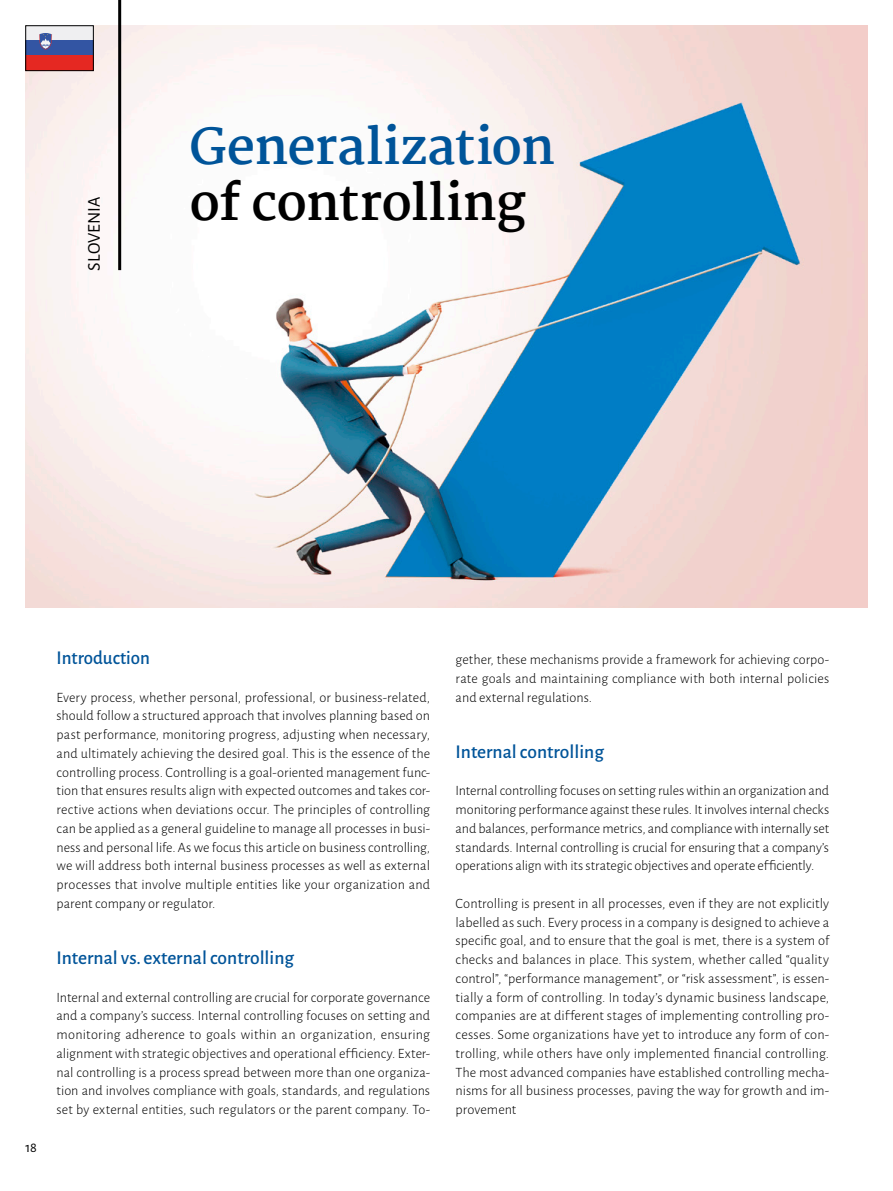
<style>
.page{position:relative;width:893px;height:1191px;background:#fff}
.page>*{position:absolute;margin:0;border:0;box-sizing:border-box;transform-origin:0 0}
.t1{font:700 49.5px "Martel";letter-spacing:-.01em;color:#005499}
.t2{font:700 49.5px "Martel";letter-spacing:-.015em;color:#000}
.t3{font:500 19.5px "Alegreya Sans";color:#005499}
.t4{font:18px "Alegreya Sans";letter-spacing:.005em;color:#000}
.t5{font:300 14.25px/18.8px "Alegreya Sans";letter-spacing:.005em;color:#000;text-align:justify}
.t6{font:14.25px "Alegreya Sans";color:#000}
</style>
<div class="page">
<img style="left:26px;top:26px;width:841px;height:582px">
<div style="left:26px;top:26px;width:68px;height:15px;background:#efeff1"></div>
<div style="left:26px;top:41px;width:68px;height:15px;background:#3355a3"></div>
<div style="left:26px;top:56px;width:68px;height:15px;background:#e52822"></div>
<svg style="left:39px;top:33px;width:13px;height:17px"></svg>
<div style="left:26px;top:26px;width:68px;height:45px;border:1px solid #000"></div>
<hr style="left:118px;top:0;width:3px;height:270px;background:#000">
<p class="t4" style="left:82px;top:271px;width:76px;rotate:-90deg">SLOVENIA</p>
<h1 class="t1" style="left:190px;top:118px;width:367px">Generalization</h1>
<h1 class="t2" style="left:190px;top:174px;width:338px">of controlling</h1>
<p class="t6" style="left:26px;top:1137px;width:13px">18</p>
<h2 class="t3" style="left:57px;top:644px;width:95px">Introduction</h2>
<p class="t5" style="left:57px;top:687px;width:375px">Every process, whether personal, professional, or business-related, should follow a structured approach that involves planning based on past performance, monitoring progress, adjusting when necessary, and ultimately achieving the desired goal. This is the essence of the controlling process. Controlling is a goal-oriented management func&shy;tion that ensures results align with expected outcomes and takes cor&shy;rective actions when deviations occur. The principles of controlling can be applied as a general guideline to manage all processes in busi&shy;ness and personal life. As we focus this article on business controlling, we will address both internal business processes as well as external processes that involve multiple entities like your organization and parent company or regulator.</p>
<h2 class="t3" style="left:57px;top:944px;width:239px">Internal vs. external controlling</h2>
<p class="t5" style="left:57px;top:987px;width:375px">Internal and external controlling are crucial for corporate governance and a company’s success. Internal controlling focuses on setting and monitoring adherence to goals within an organization, ensuring alignment with strategic objectives and operational efficiency. Exter&shy;nal controlling is a process spread between more than one organiza&shy;tion and involves compliance with goals, standards, and regulations set by external entities, such regulators or the parent company. To-</p>
<p class="t5" style="left:456px;top:649px;width:375px">gether, these mechanisms provide a framework for achieving corpo&shy;rate goals and maintaining compliance with both internal policies and external regulations.</p>
<h2 class="t3" style="left:456px;top:738px;width:150px">Internal controlling</h2>
<p class="t5" style="left:456px;top:781px;width:375px">Internal controlling focuses on setting rules within an organization and monitoring performance against these rules. It involves internal checks and balances, performance metrics, and compliance with internally set standards. Internal controlling is crucial for ensuring that a company’s operations align with its strategic objectives and operate efficiently.</p>
<p class="t5" style="left:456px;top:893px;width:376px">Controlling is present in all processes, even if they are not explicitly labelled as such. Every process in a company is designed to achieve a specific goal, and to ensure that the goal is met, there is a system of checks and balances in place. This system, whether called “quality control”, “performance management”, or “risk assessment”, is essen&shy;tially a form of controlling. In today’s dynamic business landscape, companies are at different stages of implementing controlling pro&shy;cesses. Some organizations have yet to introduce any form of con&shy;trolling, while others have only implemented financial controlling.<br>The most advanced companies have established controlling mecha&shy;nisms for all business processes, paving the way for growth and im&shy;provement</p>
</div>
